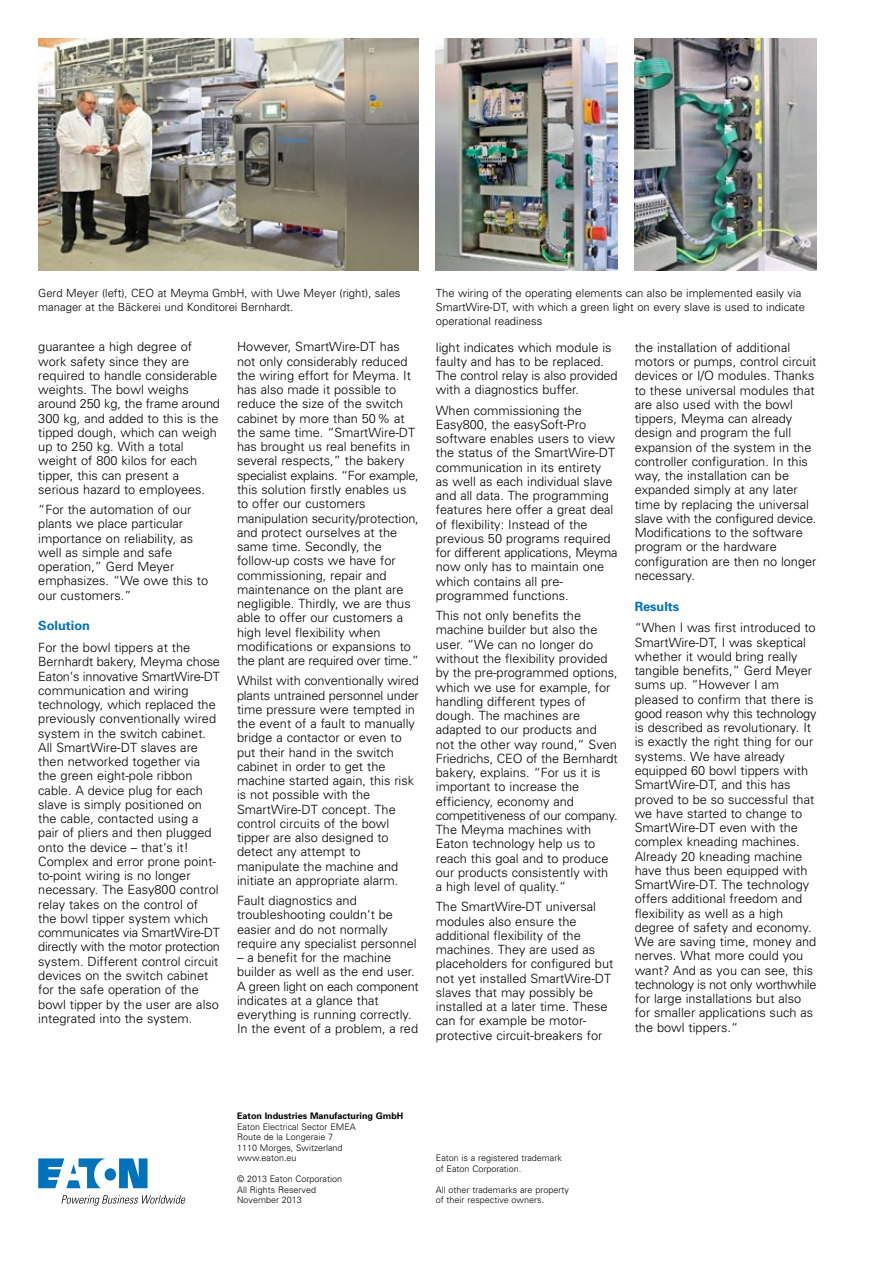
<style>
.page{position:relative;width:893px;height:1263px;background:#fff}
.page>*{position:absolute;margin:0;border:0;box-sizing:border-box;transform-origin:0 0}
.t1{font:300 12.75px/14.2px "Univers";color:#000}
.t2{font:700 12.75px "Univers";color:#0071bb}
.t3{font:300 11.25px/13.8px "Univers";color:#000}
.t4{font:300 9px/10.5px "Univers";color:#000}
.t5{font:700 9px "Univers";color:#000}
</style>
<div class="page">
<svg style="left:38px;top:1158px;width:110px;height:30px"></svg>
<svg style="left:61px;top:1195px;width:125px;height:11px"></svg>
<img style="left:38px;top:38px;width:381px;height:232px">
<img style="left:436px;top:38px;width:182px;height:232px">
<img style="left:635px;top:38px;width:181px;height:232px">
<p class="t3" style="left:38px;top:286px;width:364px">Gerd Meyer (left), CEO at Meyma GmbH, with Uwe Meyer (right), sales manager at the Bäckerei und Konditorei Bernhardt.</p>
<p class="t3" style="left:436px;top:286px;width:371px">The wiring of the operating elements can also be implemented easily via<br>SmartWire-DT, with which a green light on every slave is used to indicate operational readiness</p>
<p class="t1" style="left:38px;top:340px;width:183px">guarantee a high degree of work safety since they are required to handle considerable weights. The bowl weighs around 250 kg, the frame around<br>300 kg, and added to this is the tipped dough, which can weigh up to 250 kg. With a total weight of 800 kilos for each tipper, this can present a serious hazard to employees.</p>
<p class="t1" style="left:38px;top:502px;width:171px">“For the automation of our plants we place particular importance on reliability, as well as simple and safe operation,” Gerd Meyer emphasizes. “We owe this to our customers.”</p>
<p class="t2" style="left:38px;top:618px;width:53px">Solution</p>
<p class="t1" style="left:38px;top:640px;width:183px">For the bowl tippers at the<br>Bernhardt bakery, Meyma chose<br>Eaton‘s innovative SmartWire-DT communication and wiring technology, which replaced the previously conventionally wired system in the switch cabinet.<br>All SmartWire-DT slaves are then networked together via the green eight-pole ribbon cable. A device plug for each slave is simply positioned on the cable, contacted using a pair of pliers and then plugged onto the device – that‘s it!<br>Complex and error prone point&shy;to-point wiring is no longer necessary. The Easy800 control relay takes on the control of<br>the bowl tipper system which communicates via SmartWire-DT directly with the motor protection system. Different control circuit devices on the switch cabinet for the safe operation of the bowl tipper by the user are also integrated into the system.</p>
<p class="t1" style="left:237px;top:340px;width:183px">However, SmartWire-DT has not only considerably reduced the wiring effort for Meyma. It has also made it possible to reduce the size of the switch cabinet by more than 50% at the same time. “SmartWire-DT has brought us real benefits in several respects,” the bakery specialist explains. “For example, this solution firstly enables us to offer our customers manipulation security/protection, and protect ourselves at the same time. Secondly, the follow-up costs we have for commissioning, repair and maintenance on the plant are negligible. Thirdly, we are thus able to offer our customers a high level flexibility when modifications or expansions to the plant are required over time.”</p>
<p class="t1" style="left:237px;top:674px;width:183px">Whilst with conventionally wired plants untrained personnel under time pressure were tempted in the event of a fault to manually bridge a contactor or even to put their hand in the switch cabinet in order to get the machine started again, this risk is not possible with the<br>SmartWire-DT concept. The control circuits of the bowl tipper are also designed to detect any attempt to manipulate the machine and initiate an appropriate alarm.</p>
<p class="t1" style="left:237px;top:893px;width:181px">Fault diagnostics and troubleshooting couldn‘t be easier and do not normally require any specialist personnel</p>
<p class="t1" style="left:237px;top:950px;width:183px">– a benefit for the machine builder as well as the end user.<br>A green light on each component indicates at a glance that everything is running correctly.<br>In the event of a problem, a red</p>
<p class="t1" style="left:436px;top:340px;width:183px">light indicates which module is faulty and has to be replaced.<br>The control relay is also provided with a diagnostics buffer.</p>
<p class="t1" style="left:436px;top:403px;width:183px">When commissioning the<br>Easy800, the easySoft-Pro software enables users to view the status of the SmartWire-DT communication in its entirety<br>as well as each individual slave and all data. The programming features here offer a great deal of flexibility: Instead of the previous 50 programs required for different applications, Meyma now only has to maintain one which contains all pre&shy;programmed functions.</p>
<p class="t1" style="left:436px;top:609px;width:183px">This not only benefits the machine builder but also the user. “We can no longer do without the flexibility provided by the pre-programmed options, which we use for example, for handling different types of dough. The machines are adapted to our products and not the other way round,“ Sven<br>Friedrichs, CEO of the Bernhardt bakery, explains. “For us it is important to increase the efficiency, economy and competitiveness of our company.<br>The Meyma machines with<br>Eaton technology help us to reach this goal and to produce our products consistently with a high level of quality.“</p>
<p class="t1" style="left:436px;top:900px;width:179px">The SmartWire-DT universal modules also ensure the additional flexibility of the machines. They are used as placeholders for configured but not yet installed SmartWire-DT slaves that may possibly be installed at a later time. These can for example be motor&shy;protective circuit-breakers for</p>
<p class="t1" style="left:635px;top:340px;width:183px">the installation of additional motors or pumps, control circuit devices or I/O modules. Thanks to these universal modules that are also used with the bowl tippers, Meyma can already design and program the full expansion of the system in the controller configuration. In this way, the installation can be expanded simply at any later time by replacing the universal slave with the configured device.<br>Modifications to the software program or the hardware configuration are then no longer necessary.</p>
<p class="t2" style="left:635px;top:598px;width:46px">Results</p>
<p class="t1" style="left:635px;top:621px;width:183px">“When I was first introduced to<br>SmartWire-DT, I was skeptical whether it would bring really tangible benefits,” Gerd Meyer sums up. “However I am pleased to confirm that there is good reason why this technology is described as revolutionary. It is exactly the right thing for our systems. We have already equipped 60 bowl tippers with<br>SmartWire-DT, and this has proved to be so successful that we have started to change to<br>SmartWire-DT even with the complex kneading machines.<br>Already 20 kneading machine have thus been equipped with<br>SmartWire-DT. The technology offers additional freedom and flexibility as well as a high degree of safety and economy.<br>We are saving time, money and nerves. What more could you want? And as you can see, this technology is not only worthwhile for large installations but also for smaller applications such as the bowl tippers.“</p>
<p class="t5" style="left:237px;top:1111px;width:168px">Eaton Industries Manufacturing GmbH</p>
<p class="t4" style="left:237px;top:1121px;width:120px">Eaton Electrical Sector EMEA<br>Route de la Longeraie 7<br>1110 Morges, Switzerland www.eaton.eu</p>
<p class="t4" style="left:237px;top:1174px;width:106px">© 2013 Eaton Corporation<br>All Rights Reserved<br>November 2013</p>
<p class="t4" style="left:436px;top:1153px;width:128px">Eaton is a registered trademark of Eaton Corporation.</p>
<p class="t4" style="left:436px;top:1184px;width:135px">All other trademarks are property of their respective owners.</p>
</div>
